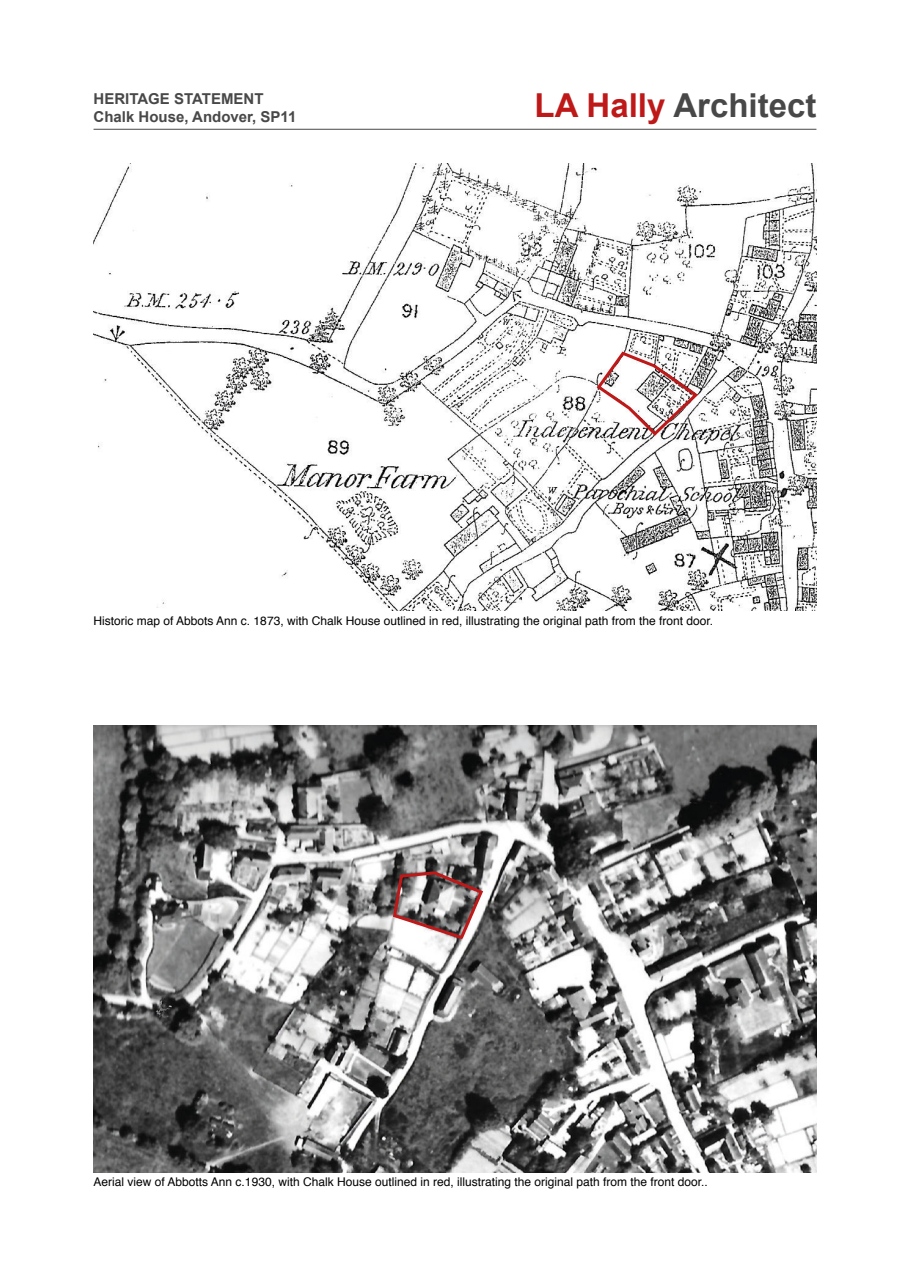
<style>
.page{position:relative;width:910px;height:1280px;background:#fff}
.page>*{position:absolute;margin:0;border:0;box-sizing:border-box;transform-origin:0 0}
.t1{font:700 33px "Arial";color:#494849}
.t2{font:700 15px/18px "Arial";color:#494849}
.t3{font:12px "Helvetica";color:#000}
.s1{color:#be1818}
</style>
<div class="page">
<hr style="left:94px;top:129px;width:722px;height:1px;background:#494849">
<img style="left:94px;top:726px;width:722px;height:446px">
<svg style="left:391px;top:870px;width:94px;height:71px"></svg>
<img style="left:94px;top:164px;width:722px;height:446px">
<svg style="left:594px;top:350px;width:106px;height:88px"></svg>
<p class="t2" style="left:94px;top:91px;width:204px">HERITAGE STATEMENT<br>Chalk House, Andover, SP11</p>
<h1 class="t1" style="left:535px;top:84px;width:283px"><span class="s1">LA Hally</span> Architect</h1>
<p class="t3" style="left:94px;top:611px;width:621px">Historic map of Abbots Ann c. 1873, with Chalk House outlined in red, illustrating the original path from the front door.</p>
<p class="t3" style="left:94px;top:1173px;width:616px">Aerial view of Abbotts Ann c.1930, with Chalk House outlined in red, illustrating the original path from the front door..</p>
</div>
